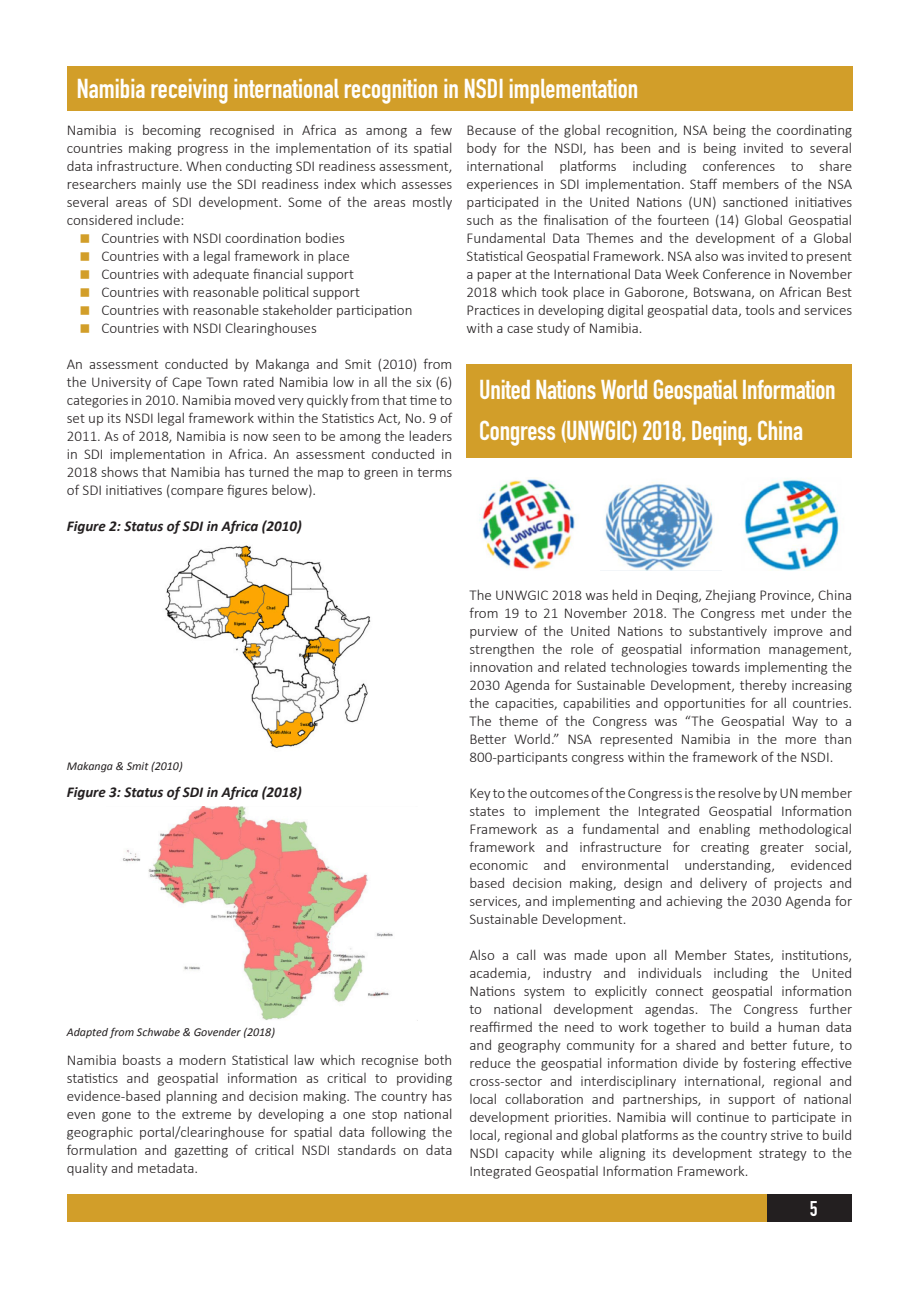
<style>
.page{position:relative;width:919px;height:1289px;background:#fff}
.page>*{position:absolute;margin:0;border:0;box-sizing:border-box;transform-origin:0 0}
.Heading{font:700 27px/40.5px "DIN Condensed";letter-spacing:-.01em;color:#fff}
.Heading-2{font:700 21px "DIN Condensed";color:#fff}
.Paragraph_Style_1{font:300 15px/18px "Calibri";color:#231f20;text-align:justify}
.Paragraph_Style_1-2{font:italic 700 15px "Calibri";color:#231f20}
.Paragraph_Style_1-3{font:italic 12px "Calibri";color:#231f20}
</style>
<div class="page">
<div style="left:67px;top:67px;width:785px;height:44px;background:#d29e29"></div>
<div style="left:67px;top:1194px;width:700px;height:28px;background:#d29e29"></div>
<div style="left:767px;top:1194px;width:85px;height:28px;background:#231f20"></div>
<img style="left:165px;top:545px;width:206px;height:203px">
<img style="left:123px;top:806px;width:270px;height:214px">
<div style="left:466px;top:364px;width:386px;height:93px;background:#d29e29"></div>
<img style="left:479px;top:479px;width:97px;height:91px">
<img style="left:600px;top:482px;width:121px;height:89px">
<img style="left:744px;top:479px;width:96px;height:92px">
<p class="Heading" style="left:77px;top:68px;width:563px">Namibia receiving international recognition in NSDI implementation</p>
<p class="Paragraph_Style_1" style="left:67px;top:120px;width:387px">Namibia is becoming recognised in Africa as among a few countries making progress in the implementation of its spatial data infrastructure. When conducting SDI readiness assessment, researchers mainly use the SDI readiness index which assesses several areas of SDI development. Some of the areas mostly considered include:</p>
<p class="Paragraph_Style_1" style="left:101px;top:228px;width:245px">Countries with NSDI coordination bodies</p>
<p class="Paragraph_Style_1" style="left:101px;top:246px;width:250px">Countries with a legal framework in place</p>
<p class="Paragraph_Style_1" style="left:101px;top:264px;width:254px">Countries with adequate financial support</p>
<p class="Paragraph_Style_1" style="left:101px;top:282px;width:260px">Countries with reasonable political support</p>
<p class="Paragraph_Style_1" style="left:101px;top:300px;width:312px">Countries with reasonable stakeholder participation</p>
<p class="Paragraph_Style_1" style="left:101px;top:318px;width:217px">Countries with NSDI Clearinghouses</p>
<p class="Paragraph_Style_1" style="left:67px;top:354px;width:387px">An assessment conducted by Makanga and Smit (2010) from the University of Cape Town rated Namibia low in all the six (6) categories in 2010. Namibia moved very quickly from that time to set up its NSDI legal framework within the Statistics Act, No. 9 of 2011. As of 2018, Namibia is now seen to be among the leaders in SDI implementation in Africa. An assessment conducted in 2018 shows that Namibia has turned the map to green in terms of SDI initiatives (compare figures below).</p>
<p class="Paragraph_Style_1-2" style="left:67px;top:516px;width:236px">Figure 2: Status of SDI in Africa (2010)</p>
<p class="Paragraph_Style_1" style="left:466px;top:120px;width:387px">Because of the global recognition, NSA being the coordinating body for the NSDI, has been and is being invited to several international platforms including conferences to share experiences in SDI implementation. Staff members of the NSA participated in the United Nations (UN) sanctioned initiatives such as the finalisation of the fourteen (14) Global Geospatial Fundamental Data Themes and the development of a Global Statistical Geospatial Framework. NSA also was invited to present a paper at the International Data Week Conference in November 2018 which took place in Gaborone, Botswana, on African Best Practices in developing digital geospatial data, tools and services with a case study of Namibia.</p>
<p class="Heading" style="left:479px;top:369px;width:358px">United Nations World Geospatial Information<br>Congress (UNWGIC) 2018, Deqing, China</p>
<p class="Paragraph_Style_1-3" style="left:67px;top:757px;width:117px">Makanga &amp; Smit (2010)</p>
<p class="Paragraph_Style_1-2" style="left:67px;top:782px;width:236px">Figure 3: Status of SDI in Africa (2018)</p>
<p class="Paragraph_Style_1-3" style="left:67px;top:1024px;width:210px">Adapted from Schwabe &amp; Govender (2018)</p>
<p class="Paragraph_Style_1" style="left:67px;top:1050px;width:387px">Namibia boasts a modern Statistical law which recognise both statistics and geospatial information as critical to providing evidence-based planning and decision making. The country has even gone to the extreme by developing a one stop national geographic portal/clearinghouse for spatial data following the formulation and gazetting of critical NSDI standards on data quality and metadata.</p>
<p class="Paragraph_Style_1" style="left:469px;top:585px;width:384px">The UNWGIC 2018 was held in Deqing, Zhejiang Province, China from 19 to 21 November 2018. The Congress met under the purview of the United Nations to substantively improve and strengthen the role of geospatial information management, innovation and related technologies towards implementing the 2030 Agenda for Sustainable Development, thereby increasing the capacities, capabilities and opportunities for all countries.<br>The theme of the Congress was “The Geospatial Way to a Better World.” NSA represented Namibia in the more than 800-participants congress within the framework of the NSDI.</p>
<p class="Paragraph_Style_1" style="left:469px;top:783px;width:384px">Key to the outcomes of the Congress is the resolve by UN member states to implement the Integrated Geospatial Information Framework as a fundamental and enabling methodological framework and infrastructure for creating greater social, economic and environmental understanding, evidenced based decision making, design and delivery of projects and services, and implementing and achieving the 2030 Agenda for Sustainable Development.</p>
<p class="Paragraph_Style_1" style="left:469px;top:945px;width:384px">Also a call was made upon all Member States, institutions, academia, industry and individuals including the United Nations system to explicitly connect geospatial information to national development agendas. The Congress further reaffirmed the need to work together to build a human data and geography community for a shared and better future, to reduce the geospatial information divide by fostering effective cross-sector and interdisciplinary international, regional and local collaboration and partnerships, in support of national development priorities. Namibia will continue to participate in local, regional and global platforms as the country strive to build NSDI capacity while aligning its development strategy to the Integrated Geospatial Information Framework.</p>
<p class="Heading-2" style="left:809px;top:1194px;width:9px">5</p>
</div>
